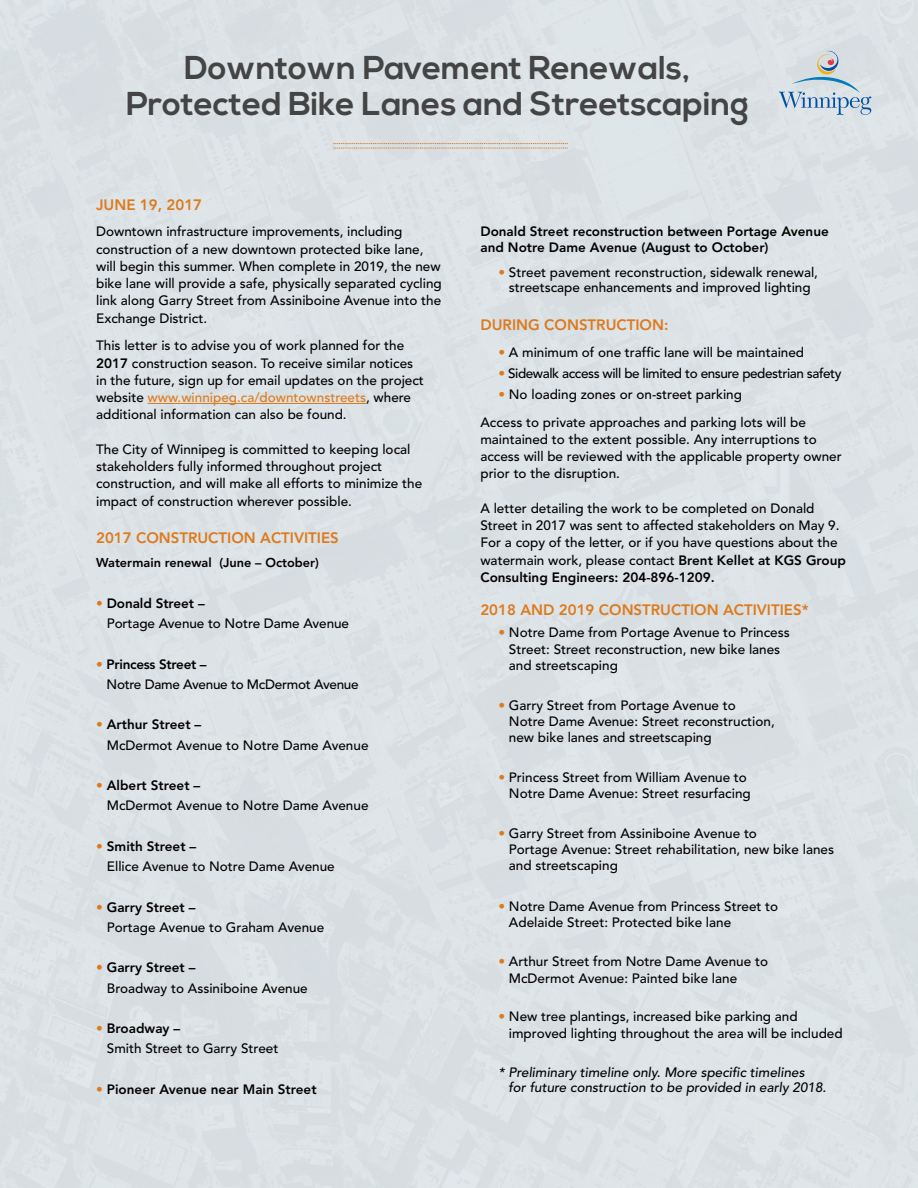
<style>
.page{position:relative;width:918px;height:1188px;background:#dce2e6}
.page>*{position:absolute;margin:0;border:0;box-sizing:border-box;transform-origin:0 0}
.t1{font:700 33px/36px "Nexa";color:#444;text-align:center}
.t2{font:800 15px "Avenir";color:#dd7a1c}
.t3{font:500 13.5px/17.2px "Avenir";color:#000}
.t4{font:800 13.5px/16.2px "Avenir";color:#000}
.t5{font:500 13.5px "Avenir";letter-spacing:-.03em;color:#000}
.t6{font:500 13.5px/20.2px "Avenir";letter-spacing:-.02em;color:#000}
.t7{font:800 12.75px "Avenir";color:#000}
.s1{font-weight:800}
.s2{color:#dd7a1c}
.s3{font-weight:800;color:#dd7a1c}
</style>
<div class="page">
<svg style="left:333px;top:143px;width:235px;height:6px"></svg>
<svg style="left:779px;top:51px;width:92px;height:64px"></svg>
<hr style="left:148px;top:403px;width:218px;height:1px;background:#dd7a1c">
<h1 class="t1" style="left:126px;top:51px;width:624px">Downtown Pavement Renewals,<br>Protected Bike Lanes and Streetscaping</h1>
<p class="t2" style="left:96px;top:196px;width:108px">JUNE 19, 2017</p>
<p class="t3" style="left:96px;top:223px;width:347px">Downtown infrastructure improvements, including construction of a new downtown protected bike lane, will begin this summer. When complete in 2019, the new bike lane will provide a safe, physically separated cycling link along Garry Street from Assiniboine Avenue into the Exchange District.</p>
<p class="t3" style="left:96px;top:337px;width:329px">This letter is to advise you of work planned for the <span class="s1">2017</span> construction season. To receive similar notices in the future, sign up for email updates on the project website <span class="s2">www.winnipeg.ca/downtownstreets</span>, where additional information can also be found.</p>
<p class="t3" style="left:96px;top:441px;width:328px">The City of Winnipeg is committed to keeping local stakeholders fully informed throughout project construction, and will make all efforts to minimize the impact of construction wherever possible.</p>
<p class="t2" style="left:96px;top:529px;width:244px">2017 CONSTRUCTION ACTIVITIES</p>
<p class="t7" style="left:96px;top:555px;width:224px">Watermain renewal (June – October)</p>
<p class="t3" style="left:107px;top:593px;width:244px;line-height:20.2px;text-indent:-11px"><span class="s3">•</span> <span class="s1">Donald Street –<br></span>Portage Avenue to Notre Dame Avenue</p>
<p class="t6" style="left:107px;top:654px;width:254px;text-indent:-10px"><span class="s3">•</span> <span class="s1">Princess Street –<br></span>Notre Dame Avenue to McDermot Avenue</p>
<p class="t3" style="left:107px;top:715px;width:263px;line-height:20.2px;text-indent:-11px"><span class="s3">•</span> <span class="s1">Arthur Street –<br></span>McDermot Avenue to Notre Dame Avenue</p>
<p class="t3" style="left:107px;top:776px;width:263px;line-height:20.2px;text-indent:-11px"><span class="s3">•</span> <span class="s1">Albert Street –<br></span>McDermot Avenue to Notre Dame Avenue</p>
<p class="t3" style="left:107px;top:836px;width:229px;line-height:20.2px;text-indent:-11px"><span class="s3">•</span> <span class="s1">Smith Street –<br></span>Ellice Avenue to Notre Dame Avenue</p>
<p class="t3" style="left:107px;top:897px;width:219px;line-height:20.2px;text-indent:-11px"><span class="s3">•</span> <span class="s1">Garry Street –<br></span>Portage Avenue to Graham Avenue</p>
<p class="t3" style="left:107px;top:958px;width:202px;line-height:20.2px;text-indent:-11px"><span class="s3">•</span> <span class="s1">Garry Street –<br></span>Broadway to Assiniboine Avenue</p>
<p class="t3" style="left:107px;top:1019px;width:173px;line-height:20.2px;text-indent:-11px"><span class="s3">•</span> <span class="s1">Broadway –<br></span>Smith Street to Garry Street</p>
<p class="t4" style="left:96px;top:1081px;width:222px"><span class="s2">•</span> Pioneer Avenue near Main Street</p>
<p class="t4" style="left:480px;top:223px;width:350px">Donald Street reconstruction between Portage Avenue and Notre Dame Avenue (August to October)</p>
<p class="t3" style="left:498px;top:264px;width:321px;line-height:15.8px;text-align:center"><span class="s2">•</span> Street pavement reconstruction, sidewalk renewal, streetscape enhancements and improved lighting</p>
<p class="t2" style="left:480px;top:316px;width:190px">DURING CONSTRUCTION:</p>
<p class="t3" style="left:498px;top:344px;width:307px"><span class="s2">•</span> A minimum of one traffic lane will be maintained</p>
<p class="t5" style="left:498px;top:365px;width:345px"><span class="s2">•</span> Sidewalk access will be limited to ensure pedestrian safety</p>
<p class="t3" style="left:480px;top:381px;width:327px;line-height:27.8px;text-indent:18px"><span class="s2">•</span> No loading zones or on-street parking<br>Access to private approaches and parking lots will be</p>
<p class="t3" style="left:480px;top:431px;width:363px">maintained to the extent possible. Any interruptions to access will be reviewed with the applicable property owner prior to the disruption.</p>
<p class="t3" style="left:480px;top:500px;width:367px">A letter detailing the work to be completed on Donald Street in 2017 was sent to affected stakeholders on May 9.<br>For a copy of the letter, or if you have questions about the watermain work, please contact <span class="s1">Brent Kellet at KGS Group Consulting Engineers: 204-896-1209.</span></p>
<p class="t2" style="left:480px;top:601px;width:330px">2018 AND 2019 CONSTRUCTION ACTIVITIES*</p>
<p class="t3" style="left:509px;top:625px;width:282px;line-height:16.2px;text-indent:-11px"><span class="s2">•</span> Notre Dame from Portage Avenue to Princess<br>Street: Street reconstruction, new bike lanes and streetscaping</p>
<p class="t3" style="left:509px;top:697px;width:267px;line-height:16.2px;text-indent:-11px"><span class="s2">•</span> Garry Street from Portage Avenue to<br>Notre Dame Avenue: Street reconstruction, new bike lanes and streetscaping</p>
<p class="t3" style="left:498px;top:770px;width:254px;line-height:16.2px;text-align:right"><span class="s2">•</span> Princess Street from William Avenue to<br>Notre Dame Avenue: Street resurfacing</p>
<p class="t3" style="left:509px;top:826px;width:327px;line-height:16.2px;text-indent:-11px"><span class="s2">•</span> Garry Street from Assiniboine Avenue to<br>Portage Avenue: Street rehabilitation, new bike lanes and streetscaping</p>
<p class="t3" style="left:509px;top:898px;width:271px;line-height:16.5px;text-indent:-11px"><span class="s2">•</span> Notre Dame Avenue from Princess Street to<br>Adelaide Street: Protected bike lane</p>
<p class="t3" style="left:509px;top:954px;width:261px;line-height:16.5px;text-indent:-11px"><span class="s2">•</span> Arthur Street from Notre Dame Avenue to<br>McDermot Avenue: Painted bike lane</p>
<p class="t3" style="left:509px;top:1009px;width:335px;line-height:16.5px;text-indent:-11px"><span class="s2">•</span> New tree plantings, increased bike parking and improved lighting throughout the area will be included</p>
<p class="t3" style="left:508px;top:1065px;width:321px;line-height:15px;text-indent:-10px">* Preliminary timeline only. More specific timelines for future construction to be provided in early 2018.</p>
</div>
